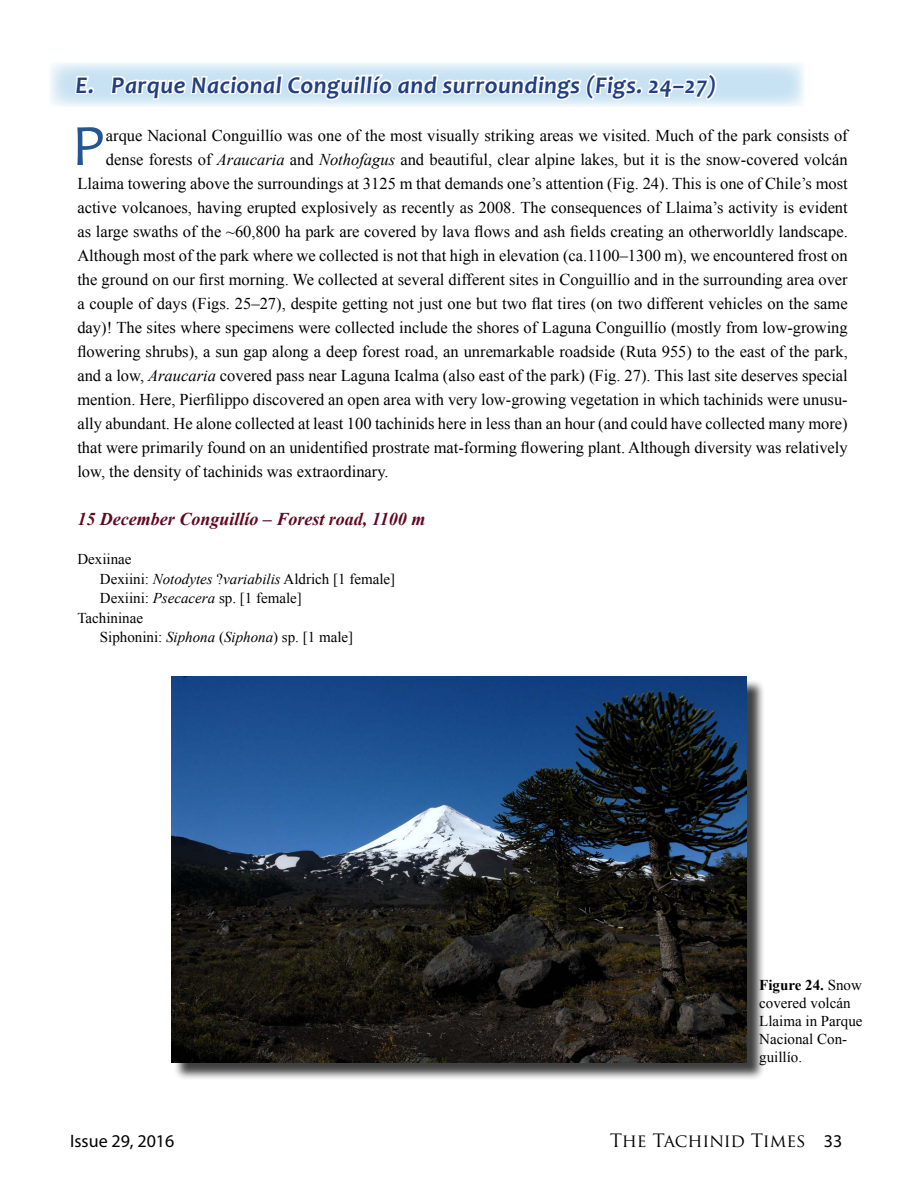
<style>
.page{position:relative;width:918px;height:1188px;background:#fff}
.page>*{position:absolute;margin:0;border:0;box-sizing:border-box;transform-origin:0 0}
.t1{font:59.25px "Candara";color:#245691}
.t2{font:italic 700 24px "Candara";letter-spacing:.02em;color:#223f82}
.t3{font:italic 700 18px "Times New Roman";color:#610822}
.t4{font:18px "Trajan Pro";letter-spacing:-.02em;color:#000}
.t5{font:18px "Myriad Pro";color:#000}
.t6{font:16.5px "Times New Roman";color:#000}
.t7{font:15px/18px "Times New Roman";color:#000}
.s1{font-style:italic}
.s2{font-weight:700}
.s3{font-family:"Myriad Pro"}
</style>
<div class="page">
<svg style="left:50px;top:63px;width:754px;height:44px;background:#ddedf7"></svg>
<svg style="left:73px;top:74px;width:24px;height:23px"></svg>
<svg style="left:109px;top:71px;width:566px;height:32px"></svg>
<div style="left:672px;top:84px;width:13px;height:5px;border:3px solid #fff"></div>
<svg style="left:682px;top:71px;width:37px;height:31px"></svg>
<div style="left:173px;top:679px;width:593px;height:402px;background:#000;opacity:.75"></div>
<img style="left:171px;top:677px;width:576px;height:385px">
<h2 class="t2" style="left:76px;top:70px;width:642px">E. Parque Nacional Conguillío and surroundings (Figs. 24–27)</h2>
<h1 class="t1" style="left:72px;top:109px;width:34px">P</h1>
<p class="t6" style="left:106px;top:124px;width:743px">arque Nacional Conguillío was one of the most visually striking areas we visited. Much of the park consists of</p>
<p class="t6" style="left:106px;top:148px;width:743px">dense forests of <span class="s1">Araucaria</span> and <span class="s1">Nothofagus</span> and beautiful, clear alpine lakes, but it is the snow-covered volcán</p>
<p class="t6" style="left:77px;top:172px;width:772px">Llaima towering above the surroundings at 3125 m that demands one’s attention (Fig. 24). This is one of Chile’s most</p>
<p class="t6" style="left:77px;top:196px;width:772px">active volcanoes, having erupted explosively as recently as 2008. The consequences of Llaima’s activity is evident</p>
<p class="t6" style="left:77px;top:220px;width:772px">as large swaths of the ~60,800 ha park are covered by lava flows and ash fields creating an otherworldly landscape.</p>
<p class="t6" style="left:77px;top:244px;width:772px">Although most of the park where we collected is not that high in elevation (ca.1100–1300 m), we encountered frost on</p>
<p class="t6" style="left:77px;top:268px;width:772px">the ground on our first morning. We collected at several different sites in Conguillío and in the surrounding area over</p>
<p class="t6" style="left:77px;top:292px;width:772px">a couple of days (Figs. 25–27), despite getting not just one but two flat tires (on two different vehicles on the same</p>
<p class="t6" style="left:77px;top:316px;width:772px">day)! The sites where specimens were collected include the shores of Laguna Conguillío (mostly from low-growing</p>
<p class="t6" style="left:77px;top:340px;width:772px">flowering shrubs), a sun gap along a deep forest road, an unremarkable roadside (Ruta 955) to the east of the park,</p>
<p class="t6" style="left:77px;top:364px;width:772px">and a low, <span class="s1">Araucaria</span> covered pass near Laguna Icalma (also east of the park) (Fig. 27). This last site deserves special</p>
<p class="t6" style="left:77px;top:389px;width:772px">mention. Here, Pierfilippo discovered an open area with very low-growing vegetation in which tachinids were unusu-</p>
<p class="t6" style="left:77px;top:413px;width:772px">ally abundant. He alone collected at least 100 tachinids here in less than an hour (and could have collected many more)</p>
<p class="t6" style="left:77px;top:437px;width:772px">that were primarily found on an unidentified prostrate mat-forming flowering plant. Although diversity was relatively</p>
<p class="t6" style="left:77px;top:461px;width:313px">low, the density of tachinids was extraordinary.</p>
<p class="t3" style="left:77px;top:506px;width:350px">15 December Conguillío – Forest road, 1100 m</p>
<p class="t7" style="left:77px;top:550px;width:56px">Dexiinae</p>
<p class="t7" style="left:100px;top:569px;width:297px">Dexiini: <span class="s1">Notodytes</span> ?<span class="s1">variabilis</span> Aldrich [1 female]</p>
<p class="t7" style="left:100px;top:589px;width:204px">Dexiini: <span class="s1">Psecacera</span> sp. [1 female]</p>
<p class="t7" style="left:77px;top:608px;width:67px">Tachininae</p>
<p class="t7" style="left:100px;top:628px;width:255px">Siphonini: <span class="s1">Siphona</span> (<span class="s1">Siphona</span>) sp. [1 male]</p>
<p class="t7" style="left:759px;top:975px;width:105px"><span class="s2">Figure 24.</span> Snow covered volcán<br>Llaima in Parque<br>Nacional Con&shy;guillío.</p>
<p class="t5" style="left:70px;top:1130px;width:106px">Issue 29, 2016</p>
<p class="t4" style="left:610px;top:1130px;width:234px">The Tachinid Times <span class="s3">33</span></p>
</div>
